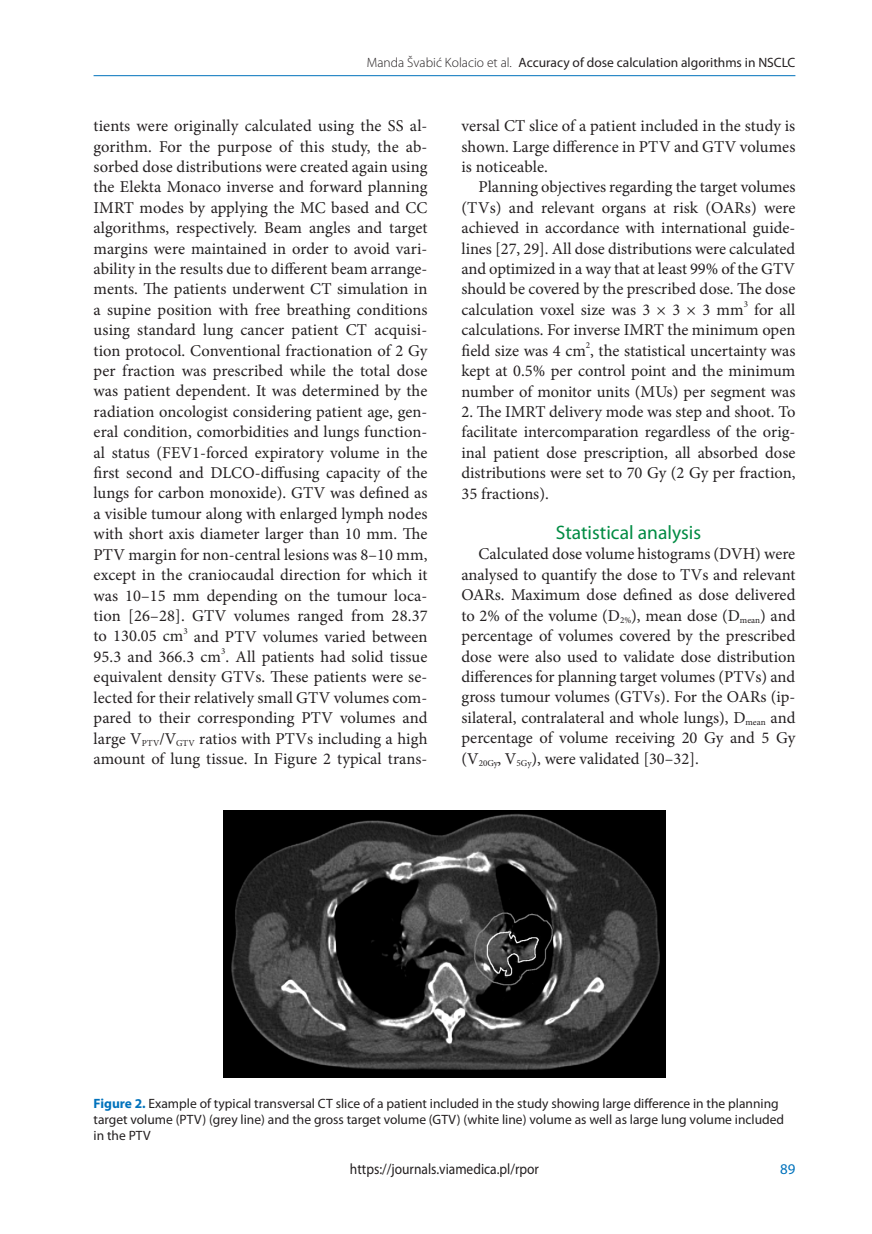
<style>
.page{position:relative;width:872px;height:1234px;background:#fff}
.page>*{position:absolute;margin:0;border:0;box-sizing:border-box;transform-origin:0 0}
.t1{font:19.5px "Myriad Pro";color:#008b43}
.t2{font:16.5px/20.4px "Minion Pro";color:#231f20;text-align:justify}
.t3{font:15px "Myriad Pro";color:#231f20;scale:.9 1}
.t4{font:14.85px "Myriad Pro";color:#0072bc}
.t5{font:13.5px/16.2px "Myriad Pro";color:#231f20}
.s1{font-weight:300}
.s2{font-weight:700;color:#0072bc}
</style>
<div class="page">
<hr style="left:94px;top:75px;width:701px;height:1px;background:#0072bc">
<img style="left:223px;top:810px;width:442px;height:267px">
<p class="t5" style="left:367px;top:54px;width:429px"><span class="s1">Manda Švabić Kolacio et al.</span> Accuracy of dose calculation algorithms in NSCLC</p>
<p class="t2" style="left:94px;top:116px;width:336px">tients were originally calculated using the SS al&shy;gorithm. For the purpose of this study, the ab&shy;sorbed dose distributions were created again using the Elekta Monaco inverse and forward planning IMRT modes by applying the MC based and CC algorithms, respectively. Beam angles and target margins were maintained in order to avoid vari&shy;ability in the results due to different beam arrange&shy;ments. The patients underwent CT simulation in a supine position with free breathing conditions using standard lung cancer patient CT acquisi&shy;tion protocol. Conventional fractionation of 2 Gy per fraction was prescribed while the total dose was patient dependent. It was determined by the radiation oncologist considering patient age, gen&shy;eral condition, comorbidities and lungs function&shy;al status (FEV1-forced expiratory volume in the first second and DLCO-diffusing capacity of the lungs for carbon monoxide). GTV was defined as a visible tumour along with enlarged lymph nodes with short axis diameter larger than 10 mm. The PTV margin for non-central lesions was 8–10 mm, except in the craniocaudal direction for which it was 10–15 mm depending on the tumour loca&shy;tion [26–28]. GTV volumes ranged from 28.37 to 130.05 cm<sup>3</sup> and PTV volumes varied between 95.3 and 366.3 cm<sup>3</sup>. All patients had solid tissue equivalent density GTVs. These patients were se&shy;lected for their relatively small GTV volumes com&shy;pared to their corresponding PTV volumes and large V<sub>PTV</sub>/V<sub>GTV</sub> ratios with PTVs including a high amount of lung tissue. In Figure 2 typical trans-</p>
<p class="t2" style="left:461px;top:116px;width:335px">versal CT slice of a patient included in the study is shown. Large difference in PTV and GTV volumes is noticeable.</p>
<p class="t2" style="left:461px;top:177px;width:336px;text-indent:17px">Planning objectives regarding the target volumes (TVs) and relevant organs at risk (OARs) were achieved in accordance with international guide&shy;lines [27, 29]. All dose distributions were calculated and optimized in a way that at least 99% of the GTV should be covered by the prescribed dose. The dose calculation voxel size was 3 × 3 × 3 mm<sup>3</sup> for all calculations. For inverse IMRT the minimum open field size was 4 cm<sup>2</sup>, the statistical uncertainty was kept at 0.5% per control point and the minimum number of monitor units (MUs) per segment was</p>
<p class="t2" style="left:461px;top:401px;width:335px">2. The IMRT delivery mode was step and shoot. To facilitate intercomparation regardless of the orig&shy;inal patient dose prescription, all absorbed dose distributions were set to 70 Gy (2 Gy per fraction, 35 fractions).</p>
<p class="t1" style="left:556px;top:520px;width:147px">Statistical analysis</p>
<p class="t2" style="left:461px;top:544px;width:335px;text-indent:17px">Calculated dose volume histograms (DVH) were analysed to quantify the dose to TVs and relevant OARs. Maximum dose defined as dose delivered to 2% of the volume (D<sub>2%</sub>), mean dose (D<sub>mean</sub>) and percentage of volumes covered by the prescribed dose were also used to validate dose distribution differences for planning target volumes (PTVs) and gross tumour volumes (GTVs). For the OARs (ip&shy;silateral, contralateral and whole lungs), D<sub>mean</sub> and percentage of volume receiving 20 Gy and 5 Gy (V<sub>20Gy</sub>, V<sub>5Gy</sub>), were validated [30–32].</p>
<p class="t5" style="left:94px;top:1094px;width:692px"><span class="s2">Figure 2.</span> Example of typical transversal CT slice of a patient included in the study showing large difference in the planning target volume (PTV) (grey line) and the gross target volume (GTV) (white line) volume as well as large lung volume included in the PTV</p>
<p class="t3" style="left:350px;top:1159px;width:212px">https://journals.viamedica.pl/rpor</p>
<p class="t4" style="left:780px;top:1159px;width:17px">89</p>
</div>
